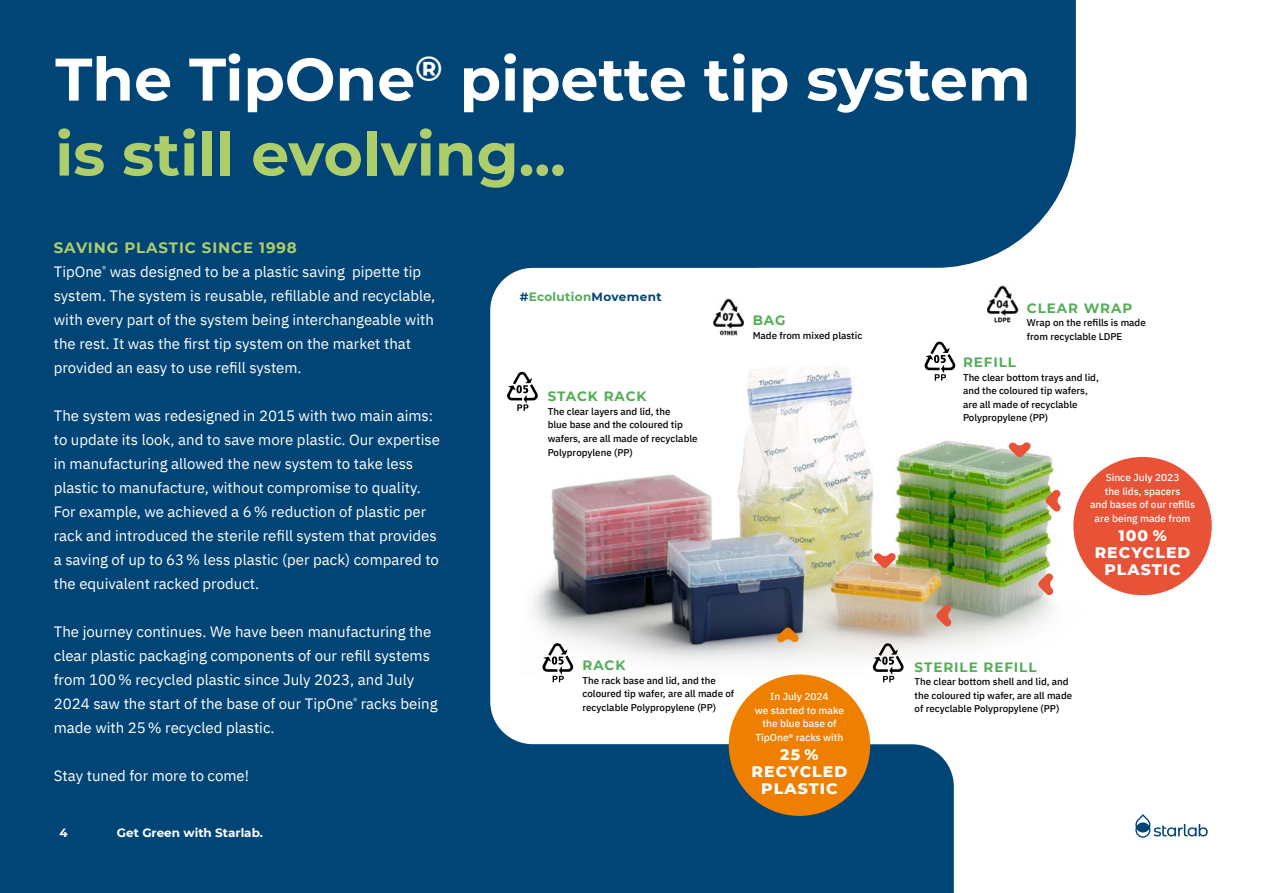
<style>
.page{position:relative;width:1263px;height:893px;background:#fff}
.page>*{position:absolute;margin:0;border:0;box-sizing:border-box;transform-origin:0 0}
.t1{font:700 60px/75px "Montserrat";color:#fff}
.t2{font:800 15.6px/17.1px "Montserrat";letter-spacing:.07em;color:#fff;text-align:center}
.t3{font:15px/24px "IBM Plex Sans";color:#fff}
.t4{font:700 15px "Montserrat";letter-spacing:.06em;color:#aecd6b}
.t5{font:700 13.5px "Montserrat";letter-spacing:.07em;color:#53ad57}
.t6{font:700 12px "Montserrat";color:#fff}
.t7{font:700 12px "Montserrat";letter-spacing:.03em;color:#004576}
.t8{font:500 10.2px/13.6px "IBM Plex Sans";color:#fff;text-align:center}
.t9{font:500 9.75px/13.5px "IBM Plex Sans";color:#000}
.s1{color:#aecd6b}
.s2{color:#53ad57}
</style>
<div class="page">
<div style="left:0;top:0;width:1076px;height:268px;background:#004576"></div>
<div style="left:0;top:179px;width:757px;height:658px;background:#004576"></div>
<div style="left:0;top:744px;width:954px;height:149px;background:#004576"></div>
<div style="left:490px;top:268px;width:529px;height:476px;background:#fff"></div>
<div style="left:48px;top:821px;width:159px;height:21px;background:#004576"></div>
<svg style="left:1135px;top:814px;width:73px;height:24px"></svg>
<img style="left:520px;top:347px;width:540px;height:330px">
<svg style="left:507px;top:372px;width:31px;height:39px"></svg>
<div style="left:1072px;top:455px;width:141px;height:142px;background:#e85236;border-radius:50%"></div>
<div style="left:1070px;top:454px;width:145px;height:144px;border:3px solid #fff;border-radius:50%"></div>
<img style="left:987px;top:286px;width:31px;height:38px">
<svg style="left:873px;top:643px;width:30px;height:39px"></svg>
<img style="left:713px;top:299px;width:31px;height:37px">
<svg style="left:542px;top:643px;width:31px;height:39px"></svg>
<svg style="left:924px;top:342px;width:31px;height:39px"></svg>
<svg style="left:1046px;top:490px;width:15px;height:22px"></svg>
<svg style="left:1038px;top:573px;width:15px;height:22px"></svg>
<svg style="left:936px;top:605px;width:16px;height:22px"></svg>
<svg style="left:1009px;top:442px;width:22px;height:15px"></svg>
<svg style="left:874px;top:553px;width:22px;height:15px"></svg>
<div style="left:729px;top:674px;width:141px;height:142px;background:#ee7f00;border-radius:50%"></div>
<svg style="left:776px;top:627px;width:23px;height:16px"></svg>
<div style="left:54px;top:238px;width:396px;height:552px;background:#004576"></div>
<h1 class="t1" style="left:55px;top:39px;width:977px">The TipOne<sup>®</sup> pipette tip system <span class="s1">is still evolving...</span></h1>
<p class="t4" style="left:54px;top:236px;width:245px">SAVING PLASTIC SINCE 1998</p>
<p class="t3" style="left:54px;top:258px;width:383px">TipOne<sup>®</sup> was designed to be a plastic saving pipette tip system. The system is reusable, refillable and recyclable, with every part of the system being interchangeable with the rest. It was the first tip system on the market that provided an easy to use refill system.</p>
<p class="t3" style="left:54px;top:402px;width:388px">The system was redesigned in 2015 with two main aims: to update its look, and to save more plastic. Our expertise in manufacturing allowed the new system to take less plastic to manufacture, without compromise to quality.<br>For example, we achieved a 6% reduction of plastic per rack and introduced the sterile refill system that provides a saving of up to 63% less plastic (per pack) compared to the equivalent racked product.</p>
<p class="t3" style="left:54px;top:618px;width:385px">The journey continues. We have been manufacturing the clear plastic packaging components of our refill systems from 100% recycled plastic since July 2023, and July 2024 saw the start of the base of our TipOne<sup>®</sup> racks being made with 25% recycled plastic.</p>
<p class="t3" style="left:54px;top:762px;width:197px">Stay tuned for more to come!</p>
<p class="t6" style="left:60px;top:824px;width:10px">4</p>
<p class="t6" style="left:117px;top:824px;width:148px">Get Green with Starlab.</p>
<p class="t7" style="left:520px;top:288px;width:143px">#<span class="s2">Ecolution</span>Movement</p>
<p class="t5" style="left:548px;top:387px;width:100px">STACK RACK</p>
<p class="t9" style="left:548px;top:404px;width:151px">The clear layers and lid, the<br>blue base and the coloured tip wafers, are all made of recyclable<br>Polypropylene (PP)</p>
<p class="t5" style="left:753px;top:311px;width:34px">BAG</p>
<p class="t9" style="left:753px;top:328px;width:111px">Made from mixed plastic</p>
<p class="t5" style="left:582px;top:656px;width:44px">RACK</p>
<p class="t9" style="left:582px;top:673px;width:153px">The rack base and lid, and the coloured tip wafer, are all made of recyclable Polypropylene (PP)</p>
<p class="t8" style="left:755px;top:689px;width:91px">In July 2024<br>we started to make the blue base of<br>TipOne® racks with</p>
<p class="t2" style="left:751px;top:745px;width:97px">25 %<br>RECYCLED<br>PLASTIC</p>
<p class="t5" style="left:1027px;top:298px;width:107px">CLEAR WRAP</p>
<p class="t9" style="left:1027px;top:315px;width:120px">Wrap on the refills is made from recyclable LDPE</p>
<p class="t5" style="left:963px;top:353px;width:55px">REFILL</p>
<p class="t9" style="left:963px;top:370px;width:137px">The clear bottom trays and lid, and the coloured tip wafers, are all made of recyclable<br>Polypropylene (PP)</p>
<p class="t8" style="left:1090px;top:470px;width:107px">Since July 2023<br>the lids, spacers<br>and bases of our refills are being made from</p>
<p class="t2" style="left:1095px;top:526px;width:97px">100 %<br>RECYCLED<br>PLASTIC</p>
<p class="t5" style="left:915px;top:657px;width:123px">STERILE REFILL</p>
<p class="t9" style="left:915px;top:674px;width:159px">The clear bottom shell and lid, and the coloured tip wafer, are all made of recyclable Polypropylene (PP)</p>
</div>
